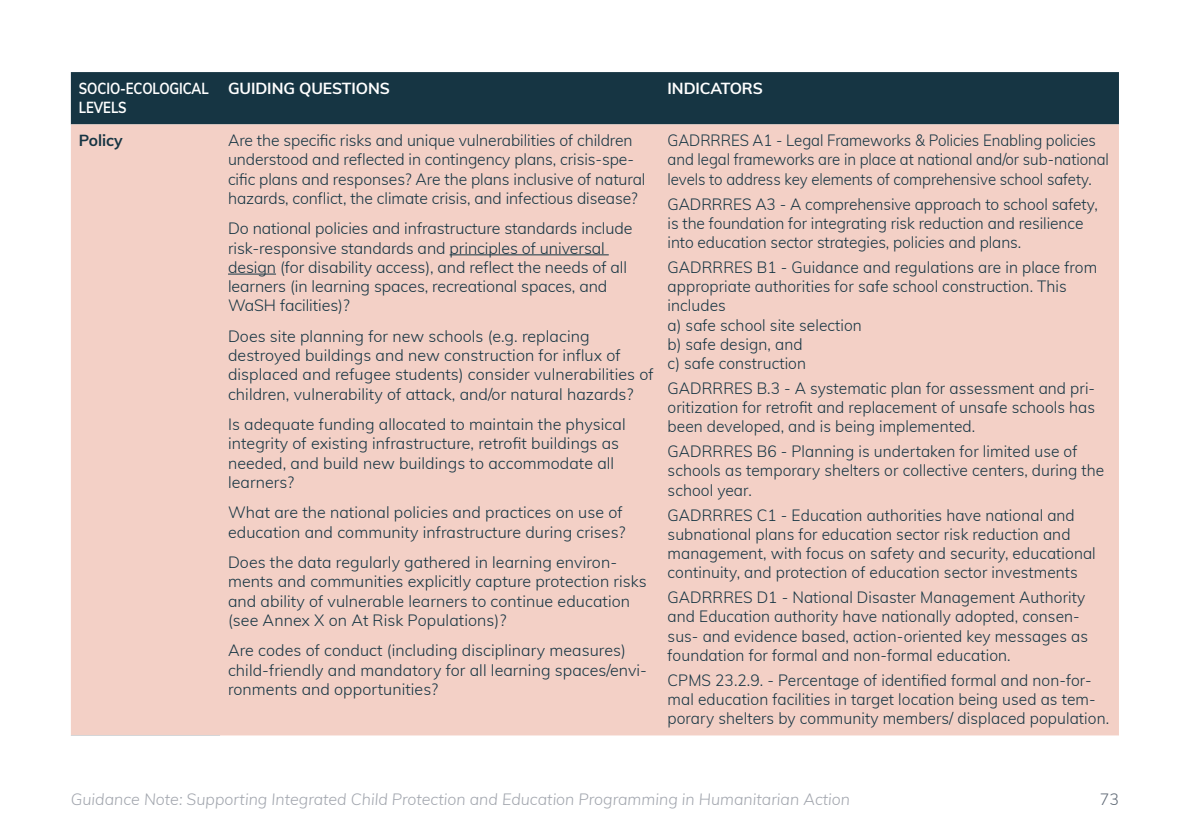
<style>
.page{position:relative;width:1191px;height:840px;background:#fff}
.page>*{position:absolute;margin:0;border:0;box-sizing:border-box;transform-origin:0 0}
.TABLE_Paragraph{font:300 16px/19.2px "Muli";letter-spacing:.005em;color:#163543}
.TABLE_Paragraph-2{font:300 16px/19.2px "Muli";letter-spacing:.005em;color:#163543;scale:.94 1}
.t1{font:italic 300 16px "Muli";color:#a2a6ae}
.TABLE_Paragraph-3{font:700 16px "Muli";letter-spacing:-.005em;color:#fff}
.TABLE_Paragraph-4{font:700 16px/19.2px "Muli";letter-spacing:-.005em;color:#fff;scale:.82 1}
.TABLE_Paragraph-5{font:700 16px "Muli";letter-spacing:-.005em;color:#163543}
.t2{font:300 16px "Muli";color:#616b77}
</style>
<div class="page">
<div style="left:71px;top:72px;width:1048px;height:52px;background:#163543"></div>
<div style="left:71px;top:124px;width:1048px;height:611px;background:#f3d0c6"></div>
<hr style="left:71px;top:734px;width:149px;height:1px;background:#d5d6d8">
<hr style="left:449px;top:254px;width:160px;height:1px;background:#163543">
<hr style="left:228px;top:273px;width:48px;height:1px;background:#163543">
<p class="TABLE_Paragraph-4" style="left:79px;top:78px;width:160px">SOCIO-ECOLOGICAL<br>LEVELS</p>
<p class="TABLE_Paragraph-3" style="left:228px;top:76px;width:163px">GUIDING QUESTIONS</p>
<p class="TABLE_Paragraph-3" style="left:667px;top:76px;width:97px">INDICATORS</p>
<p class="TABLE_Paragraph-5" style="left:79px;top:129px;width:45px">Policy</p>
<p class="TABLE_Paragraph" style="left:228px;top:130px;width:419px">Are the specific risks and unique vulnerabilities of children understood and reflected in contingency plans, crisis-spe&shy;cific plans and responses? Are the plans inclusive of natural hazards, conflict, the climate crisis, and infectious disease?</p>
<p class="TABLE_Paragraph" style="left:228px;top:218px;width:406px">Do national policies and infrastructure standards include risk-responsive standards and principles of universal design (for disability access), and reflect the needs of all learners (in learning spaces, recreational spaces, and WaSH facilities)?</p>
<p class="TABLE_Paragraph" style="left:228px;top:325px;width:427px">Does site planning for new schools (e.g. replacing destroyed buildings and new construction for influx of displaced and refugee students) consider vulnerabilities of children, vulnerability of attack, and/or natural hazards?</p>
<p class="TABLE_Paragraph" style="left:228px;top:414px;width:399px">Is adequate funding allocated to maintain the physical integrity of existing infrastructure, retrofit buildings as needed, and build new buildings to accommodate all learners?</p>
<p class="TABLE_Paragraph" style="left:228px;top:502px;width:399px">What are the national policies and practices on use of education and community infrastructure during crises?</p>
<p class="TABLE_Paragraph" style="left:228px;top:551px;width:420px">Does the data regularly gathered in learning environ&shy;ments and communities explicitly capture protection risks and ability of vulnerable learners to continue education (see Annex X on At Risk Populations)?</p>
<p class="TABLE_Paragraph" style="left:228px;top:640px;width:420px">Are codes of conduct (including disciplinary measures) child-friendly and mandatory for all learning spaces/envi&shy;ronments and opportunities?</p>
<p class="TABLE_Paragraph-2" style="left:667px;top:130px;width:471px">GADRRRES A1 - Legal Frameworks &amp; Policies Enabling policies and legal frameworks are in place at national and/or sub-national levels to address key elements of comprehensive school safety.</p>
<p class="TABLE_Paragraph" style="left:667px;top:193px;width:432px">GADRRRES A3 - A comprehensive approach to school safety, is the foundation for integrating risk reduction and resilience into education sector strategies, policies and plans.</p>
<p class="TABLE_Paragraph" style="left:667px;top:256px;width:431px">GADRRRES B1 - Guidance and regulations are in place from appropriate authorities for safe school construction. This includes</p>
<p class="TABLE_Paragraph" style="left:667px;top:314px;width:196px">a) safe school site selection</p>
<p class="TABLE_Paragraph" style="left:667px;top:333px;width:136px">b) safe design, and</p>
<p class="TABLE_Paragraph" style="left:667px;top:352px;width:140px">c) safe construction</p>
<p class="TABLE_Paragraph" style="left:667px;top:377px;width:429px;text-align:justify">GADRRRES B.3 - A systematic plan for assessment and pri&shy;oritization for retrofit and replacement of unsafe schools has been developed, and is being implemented.</p>
<p class="TABLE_Paragraph" style="left:667px;top:441px;width:438px">GADRRRES B6 - Planning is undertaken for limited use of schools as temporary shelters or collective centers, during the school year.</p>
<p class="TABLE_Paragraph" style="left:667px;top:504px;width:430px">GADRRRES C1 - Education authorities have national and subnational plans for education sector risk reduction and management, with focus on safety and security, educational continuity, and protection of education sector investments</p>
<p class="TABLE_Paragraph" style="left:667px;top:586px;width:422px">GADRRRES D1 - National Disaster Management Authority and Education authority have nationally adopted, consen&shy;sus- and evidence based, action-oriented key messages as foundation for formal and non-formal education.</p>
<p class="TABLE_Paragraph" style="left:667px;top:669px;width:443px">CPMS 23.2.9. - Percentage of identified formal and non-for&shy;mal education facilities in target location being used as tem&shy;porary shelters by community members/ displaced population.</p>
<p class="t1" style="left:71px;top:787px;width:780px">Guidance Note: Supporting Integrated Child Protection and Education Programming in Humanitarian Action</p>
<p class="t2" style="left:1099px;top:787px;width:21px">73</p>
</div>
